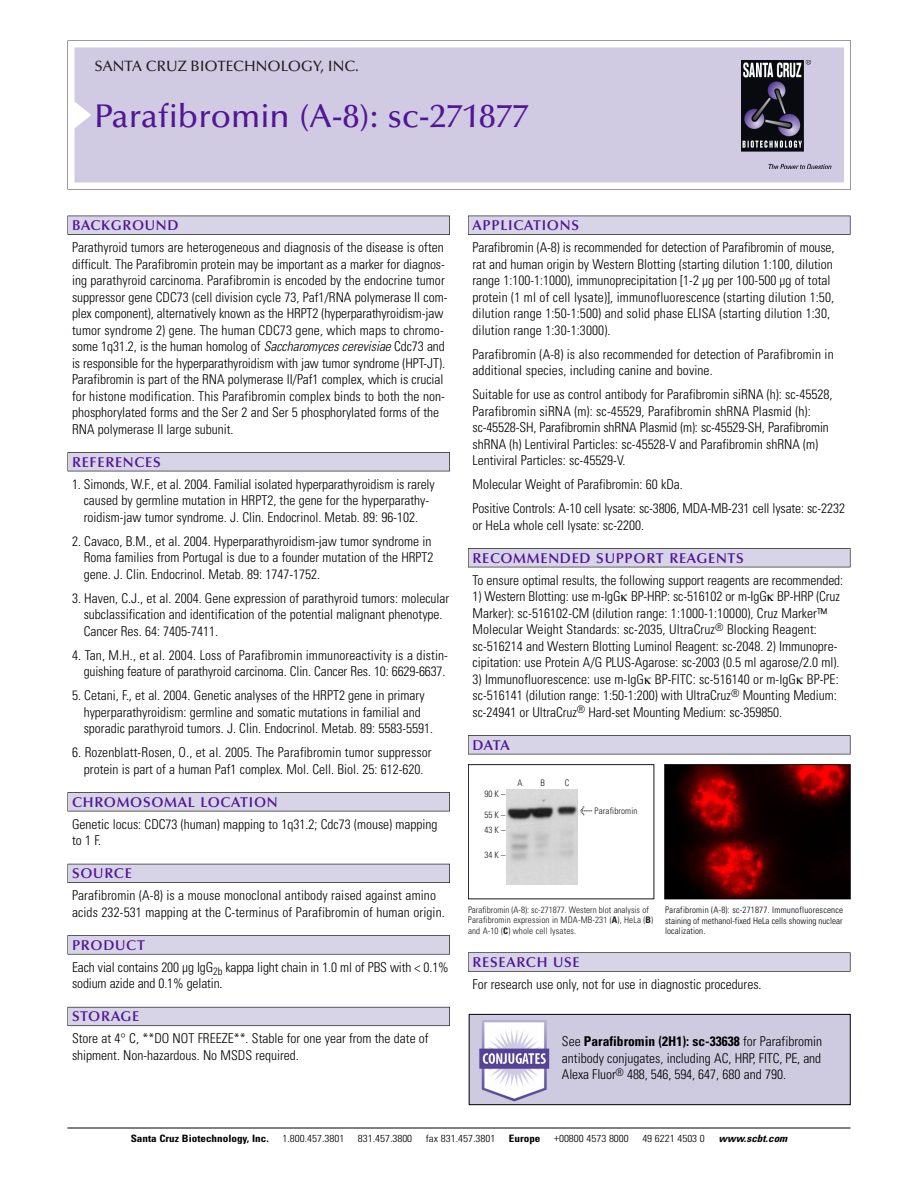
<style>
.page{position:relative;width:918px;height:1188px;background:#fff}
.page>*{position:absolute;margin:0;border:0;box-sizing:border-box;transform-origin:0 0}
.t1{font:500 33px "Optima";color:#511695}
.t2{font:500 15px "Optima";color:#231f20}
.t3{font:600 14.25px "Optima";letter-spacing:.05em;color:#511695}
.t4{font:300 condensed 13.5px/16.5px "Univers";color:#000}
.t5{font:300 condensed 10.2px "Univers";color:#000;scale:1.1 1}
.t6{font:700 condensed 10.2px "Univers";color:#000;scale:1.1 1}
.t7{font:italic 700 condensed 10.2px "Univers";color:#000;scale:1.1 1}
.t8{font:300 condensed 9px/10.5px "Univers";letter-spacing:.015em;color:#191919}
.t9{font:300 condensed 9px/10.5px "Univers";color:#000;text-align:justify}
.s1{font-style:italic}
.s2{font-family:"Meta Plus";font-weight:400;font-stretch:normal;font-size:10.5px}
.s3{font-weight:700}
</style>
<div class="page">
<svg style="left:74px;top:41px;width:777px;height:148px"></svg>
<div style="left:74px;top:47px;width:770px;height:135px;background:#d1cae3"></div>
<img style="left:741px;top:60px;width:90px;height:108px">
<div style="left:68px;top:216px;width:382px;height:19px;background:#535256"></div>
<div style="left:68px;top:216px;width:381px;height:18px;background:#d7d4e8"></div>
<div style="left:68px;top:452px;width:382px;height:19px;background:#515155"></div>
<div style="left:68px;top:453px;width:381px;height:18px;background:#d7d4e8"></div>
<div style="left:68px;top:792px;width:382px;height:19px;background:#545357"></div>
<div style="left:68px;top:793px;width:381px;height:18px;background:#d7d4e8"></div>
<div style="left:68px;top:864px;width:382px;height:19px;background:#535259"></div>
<div style="left:68px;top:864px;width:381px;height:18px;background:#d7d4e8"></div>
<svg style="left:68px;top:935px;width:382px;height:20px"></svg>
<div style="left:68px;top:936px;width:381px;height:18px;background:#d7d4e8"></div>
<div style="left:68px;top:1007px;width:382px;height:19px;background:#64626c"></div>
<div style="left:68px;top:1007px;width:381px;height:18px;background:#d7d4e8"></div>
<div style="left:468px;top:216px;width:382px;height:19px;background:#535256"></div>
<div style="left:468px;top:216px;width:382px;height:18px;background:#d7d4e8"></div>
<div style="left:468px;top:548px;width:382px;height:19px;background:#515155"></div>
<div style="left:468px;top:549px;width:382px;height:18px;background:#d7d4e8"></div>
<div style="left:468px;top:735px;width:382px;height:19px;background:#545357"></div>
<div style="left:468px;top:736px;width:382px;height:18px;background:#d7d4e8"></div>
<div style="left:468px;top:952px;width:382px;height:20px;background:#666"></div>
<div style="left:468px;top:953px;width:382px;height:18px;background:#d7d4e8"></div>
<hr style="left:68px;top:1128px;width:782px;height:1px;background:#000">
<img style="left:666px;top:766px;width:183px;height:131px">
<div style="left:664px;top:764px;width:187px;height:135px;border:1px solid #000"></div>
<div style="left:468px;top:764px;width:186px;height:135px;border:1px solid #191919"></div>
<img style="left:507px;top:790px;width:71px;height:95px">
<img style="left:471px;top:1016px;width:378px;height:87px">
<div style="left:469px;top:1014px;width:382px;height:91px;border:1px solid #000"></div>
<p class="t2" style="left:94px;top:60px;width:266px">SANTA CRUZ BIOTECHNOLOGY, INC.</p>
<p class="t1" style="left:94px;top:102px;width:436px">Parafibromin (A-8): sc-271877</p>
<p class="t3" style="left:72px;top:219px;width:108px">BACKGROUND</p>
<p class="t4" style="left:72px;top:240px;width:377px">Parathyroid tumors are heterogeneous and diagnosis of the disease is often difficult. The Parafibromin protein may be important as a marker for diagnos&shy;ing parathyroid carcinoma. Parafibromin is encoded by the endocrine tumor suppressor gene CDC73 (cell division cycle 73, Paf1/RNA polymerase II com&shy;plex component), alternatively known as the HRPT2 (hyperparathyroidism-jaw tumor syndrome 2) gene. The human CDC73 gene, which maps to chromo&shy;some 1q31.2, is the human homolog of <span class="s1">Saccharomyces cerevisiae</span>Cdc73 and is responsible for the hyperparathyroidism with jaw tumor syndrome (HPT-JT).<br>Parafibromin is part of the RNA polymerase II/Paf1 complex, which is crucial for histone modification. This Parafibromin complex binds to both the non&shy;phosphorylated forms and the Ser 2 and Ser 5 phosphorylated forms of the RNA polymerase II large subunit.</p>
<p class="t3" style="left:72px;top:456px;width:90px">REFERENCES</p>
<p class="t4" style="left:72px;top:477px;width:364px;text-align:center">1. Simonds, W.F., et al. 2004. Familial isolated hyperparathyroidism is rarely caused by germline mutation in HRPT2, the gene for the hyperparathy&shy;roidism-jaw tumor syndrome. J. Clin. Endocrinol. Metab. 89: 96-102.</p>
<p class="t4" style="left:84px;top:534px;width:351px;text-indent:-12px">2. Cavaco, B.M., et al. 2004. Hyperparathyroidism-jaw tumor syndrome in<br>Roma families from Portugal is due to a founder mutation of the HRPT2 gene. J. Clin. Endocrinol. Metab. 89: 1747-1752.</p>
<p class="t4" style="left:84px;top:591px;width:367px;text-indent:-12px">3. Haven, C.J., et al. 2004. Gene expression of parathyroid tumors: molecular subclassification and identification of the potential malignant phenotype.<br>Cancer Res. 64: 7405-7411.</p>
<p class="t4" style="left:72px;top:648px;width:378px;text-align:right">4. Tan, M.H., et al. 2004. Loss of Parafibromin immunoreactivity is a distin&shy;guishing feature of parathyroid carcinoma. Clin. Cancer Res. 10: 6629-6637.</p>
<p class="t4" style="left:84px;top:688px;width:351px;text-indent:-12px">5. Cetani, F., et al. 2004. Genetic analyses of the HRPT2 gene in primary hyperparathyroidism: germline and somatic mutations in familial and sporadic parathyroid tumors. J. Clin. Endocrinol. Metab. 89: 5583-5591.</p>
<p class="t4" style="left:72px;top:745px;width:361px;text-align:center">6. Rozenblatt-Rosen, O., et al. 2005. The Parafibromin tumor suppressor protein is part of a human Paf1 complex. Mol. Cell. Biol. 25: 612-620.</p>
<p class="t3" style="left:72px;top:796px;width:207px">CHROMOSOMAL LOCATION</p>
<p class="t4" style="left:72px;top:817px;width:367px">Genetic locus: CDC73 (human) mapping to 1q31.2; Cdc73 (mouse) mapping to 1 F.</p>
<p class="t3" style="left:72px;top:867px;width:61px">SOURCE</p>
<p class="t4" style="left:72px;top:889px;width:374px">Parafibromin (A-8) is a mouse monoclonal antibody raised against amino acids 232-531 mapping at the C-terminus of Parafibromin of human origin.</p>
<p class="t3" style="left:72px;top:939px;width:74px">PRODUCT</p>
<p class="t4" style="left:72px;top:960px;width:378px">Each vial contains 200 µg IgG<sub>2b</sub> kappa light chain in 1.0 ml of PBS with &lt; 0.1% sodium azide and 0.1% gelatin.</p>
<p class="t3" style="left:72px;top:1011px;width:69px">STORAGE</p>
<p class="t4" style="left:72px;top:1032px;width:358px">Store at 4° C, **DO NOT FREEZE**. Stable for one year from the date of shipment. Non-hazardous. No MSDS required.</p>
<p class="t3" style="left:473px;top:219px;width:108px">APPLICATIONS</p>
<p class="t4" style="left:473px;top:240px;width:364px">Parafibromin (A-8) is recommended for detection of Parafibromin of mouse, rat and human origin by Western Blotting (starting dilution 1:100, dilution range 1:100-1:1000), immunoprecipitation [1-2 µg per 100-500 µg of total protein (1 ml of cell lysate)], immunofluorescence (starting dilution 1:50, dilution range 1:50-1:500) and solid phase ELISA (starting dilution 1:30, dilution range 1:30-1:3000).</p>
<p class="t4" style="left:473px;top:347px;width:363px">Parafibromin (A-8) is also recommended for detection of Parafibromin in additional species, including canine and bovine.</p>
<p class="t4" style="left:473px;top:387px;width:361px">Suitable for use as control antibody for Parafibromin siRNA (h): sc-45528, Parafibromin siRNA (m): sc-45529, Parafibromin shRNA Plasmid (h): sc-45528-SH, Parafibromin shRNA Plasmid (m): sc-45529-SH, Parafibromin shRNA (h) Lentiviral Particles: sc-45528-V and Parafibromin shRNA (m)<br>Lentiviral Particles: sc-45529-V.</p>
<p class="t4" style="left:473px;top:477px;width:212px">Molecular Weight of Parafibromin: 60 kDa.</p>
<p class="t4" style="left:473px;top:501px;width:374px">Positive Controls: A-10 cell lysate: sc-3806, MDA-MB-231 cell lysate: sc-2232 or HeLa whole cell lysate: sc-2200.</p>
<p class="t3" style="left:473px;top:552px;width:273px">RECOMMENDED SUPPORT REAGENTS</p>
<p class="t4" style="left:473px;top:573px;width:372px">To ensure optimal results, the following support reagents are recommended:</p>
<p class="t4" style="left:473px;top:589px;width:369px">1) Western Blotting: use m-IgG BP-HRP: sc-516102 or m-IgG BP-HRP (Cruz Marker): sc-516102-CM (dilution range: 1:1000-1:10000), Cruz Marker™ Molecular Weight Standards: sc-2035, UltraCruz<sup>®</sup> Blocking Reagent: sc-516214 and Western Blotting Luminol Reagent: sc-2048. 2) Immunopre&shy;cipitation: use Protein A/G PLUS-Agarose: sc-2003 (0.5 ml agarose/2.0 ml).</p>
<p class="t4" style="left:473px;top:672px;width:368px">3) Immunofluorescence: use m-IgG BP-FITC: sc-516140 or m-IgG BP-PE: sc-516141 (dilution range: 1:50-1:200) with UltraCruz<sup>®</sup> Mounting Medium: sc-24941 or UltraCruz<sup>®</sup> Hard-set Mounting Medium: sc-359850.</p>
<p class="t3" style="left:473px;top:739px;width:39px">DATA</p>
<p class="t8" style="left:485px;top:789px;width:22px">90K–</p>
<p class="t8" style="left:485px;top:809px;width:22px;line-height:15px">55K–<br>43K–</p>
<p class="t8" style="left:485px;top:850px;width:22px">34K–</p>
<p class="t8" style="left:517px;top:779px;width:7px">A</p>
<p class="t8" style="left:540px;top:779px;width:6px">B</p>
<p class="t8" style="left:565px;top:779px;width:6px">C</p>
<p class="t8" style="left:580px;top:806px;width:59px"><span class="s2">&lt;</span> Parafibromin</p>
<p class="t8" style="left:468px;top:905px;width:187px">Parafibromin (A-8): sc-271877. Western blot analysis of<br>Parafibromin expression in MDA-MB-231 (<span class="s3">A</span>), HeLa (<span class="s3">B</span>) and A-10 (<span class="s3">C</span>) whole cell lysates.</p>
<p class="t9" style="left:665px;top:906px;width:180px">Parafibromin (A-8): sc-271877. Immunofluorescence staining of methanol-fixed HeLa cells showing nuclear localization.</p>
<p class="t3" style="left:473px;top:956px;width:109px">RESEARCH USE</p>
<p class="t4" style="left:473px;top:977px;width:291px">For research use only, not for use in diagnostic procedures.</p>
<p class="t4" style="left:562px;top:1035px;width:262px;text-align:justify">See <span class="s3">Parafibromin (2H1): sc-33638</span> for Parafibromin antibody conjugates, including AC, HRP, FITC, PE, and Alexa Fluor<sup>®</sup> 488, 546, 594, 647, 680 and 790.</p>
<p class="t6" style="left:131px;top:1135px;width:127px">Santa Cruz Biotechnology, Inc.</p>
<p class="t5" style="left:282px;top:1135px;width:58px">1.800.457.3801</p>
<p class="t5" style="left:358px;top:1135px;width:51px">831.457.3800</p>
<p class="t5" style="left:426px;top:1135px;width:65px">fax 831.457.3801</p>
<p class="t6" style="left:509px;top:1135px;width:30px">Europe</p>
<p class="t5" style="left:554px;top:1135px;width:69px">+00800 4573 8000</p>
<p class="t5" style="left:642px;top:1135px;width:58px">49 6221 4503 0</p>
<p class="t7" style="left:719px;top:1135px;width:66px">www.scbt.com</p>
</div>
